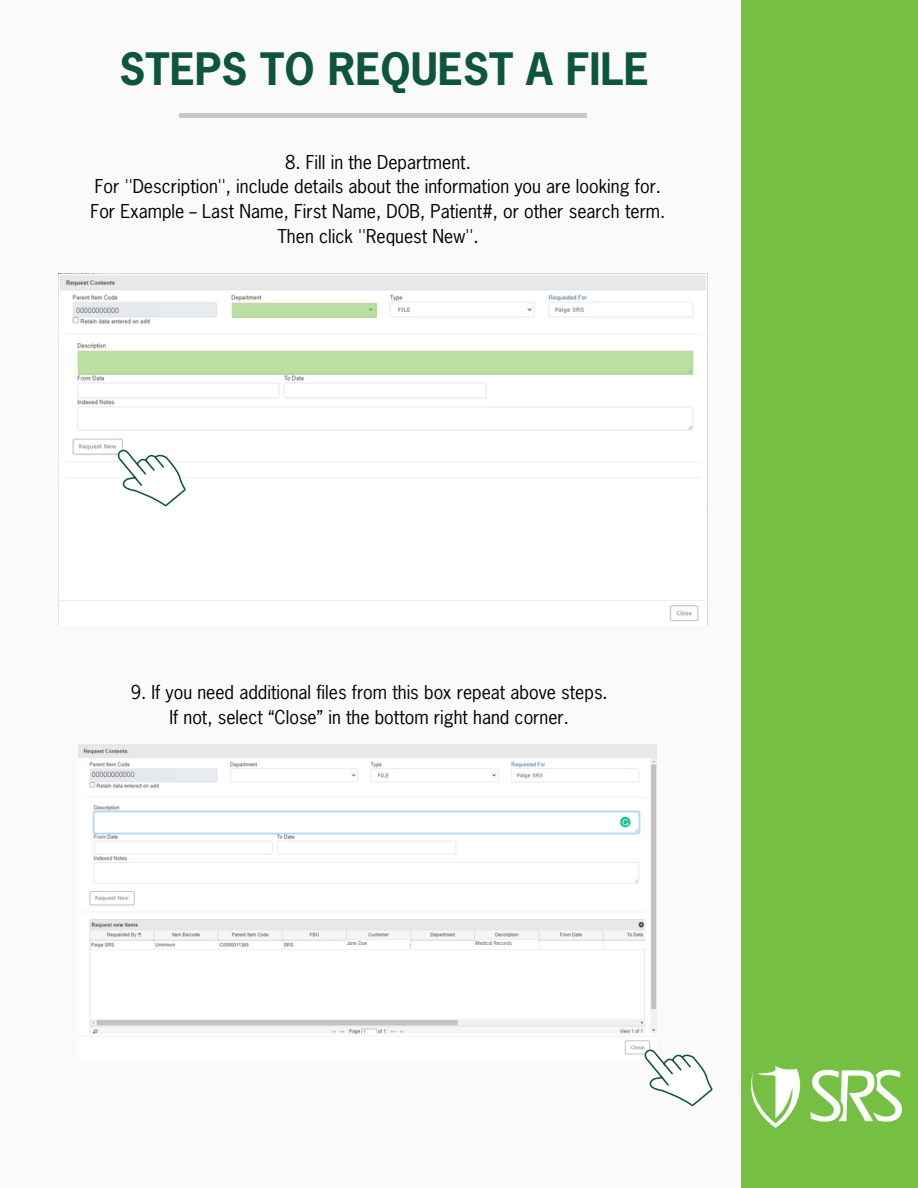
<style>
.page{position:relative;width:918px;height:1188px;background:#fafafa}
.page>*{position:absolute;margin:0;border:0;box-sizing:border-box;transform-origin:0 0}
.t1{font:700 42px "News Gothic Std";color:#0e553f}
.t2{font:18px/24.8px "News Gothic Std";color:#000;text-align:center}
.t3{font:6.75px "News Gothic Std";color:#5d5c5c}
.t4{font:5.25px "News Gothic Std";color:#5d5c5c}
</style>
<div class="page">
<div style="left:741px;top:0;width:177px;height:1188px;background:#75c043"></div>
<img style="left:751px;top:1065px;width:151px;height:63px">
<div style="left:179px;top:113px;width:408px;height:5px;background:#c8c8c8"></div>
<img style="left:78px;top:744px;width:579px;height:311px">
<svg style="left:642px;top:1038px;width:71px;height:69px"></svg>
<div style="left:347px;top:940px;width:63px;height:8px;background:#fff"></div>
<div style="left:476px;top:940px;width:62px;height:8px;background:#fff"></div>
<div style="left:92px;top:771px;width:84px;height:9px;background:#e5e8ec"></div>
<img style="left:60px;top:274px;width:648px;height:352px">
<svg style="left:115px;top:439px;width:73px;height:75px"></svg>
<div style="left:79px;top:351px;width:614px;height:24px;background:#bbe0a3"></div>
<div style="left:232px;top:303px;width:144px;height:15px;background:#bbe0a3"></div>
<div style="left:76px;top:307px;width:85px;height:9px;background:#e5e8ec"></div>
<h2 class="t1" style="left:120px;top:52px;width:531px">STEPS TO REQUEST A FILE</h2>
<p class="t2" style="left:91px;top:151px;width:576px">8. Fill in the Department.<br>For ''Description'', include details about the information you are looking for.<br>For Example -- Last Name, First Name, DOB, Patient#, or other search term.<br>Then click ''Request New''.</p>
<p class="t3" style="left:76px;top:308px;width:44px">00000000000</p>
<h3 class="t2" style="left:131px;top:682px;width:479px">9. If you need additional files from this box repeat above steps.<br>If not, select “Close” in the bottom right hand corner.</h3>
<p class="t3" style="left:92px;top:772px;width:44px">00000000000</p>
<p class="t4" style="left:347px;top:941px;width:22px">Jane Doe</p>
<h2 class="t4" style="left:476px;top:941px;width:38px">Medical Records</h2>
</div>
